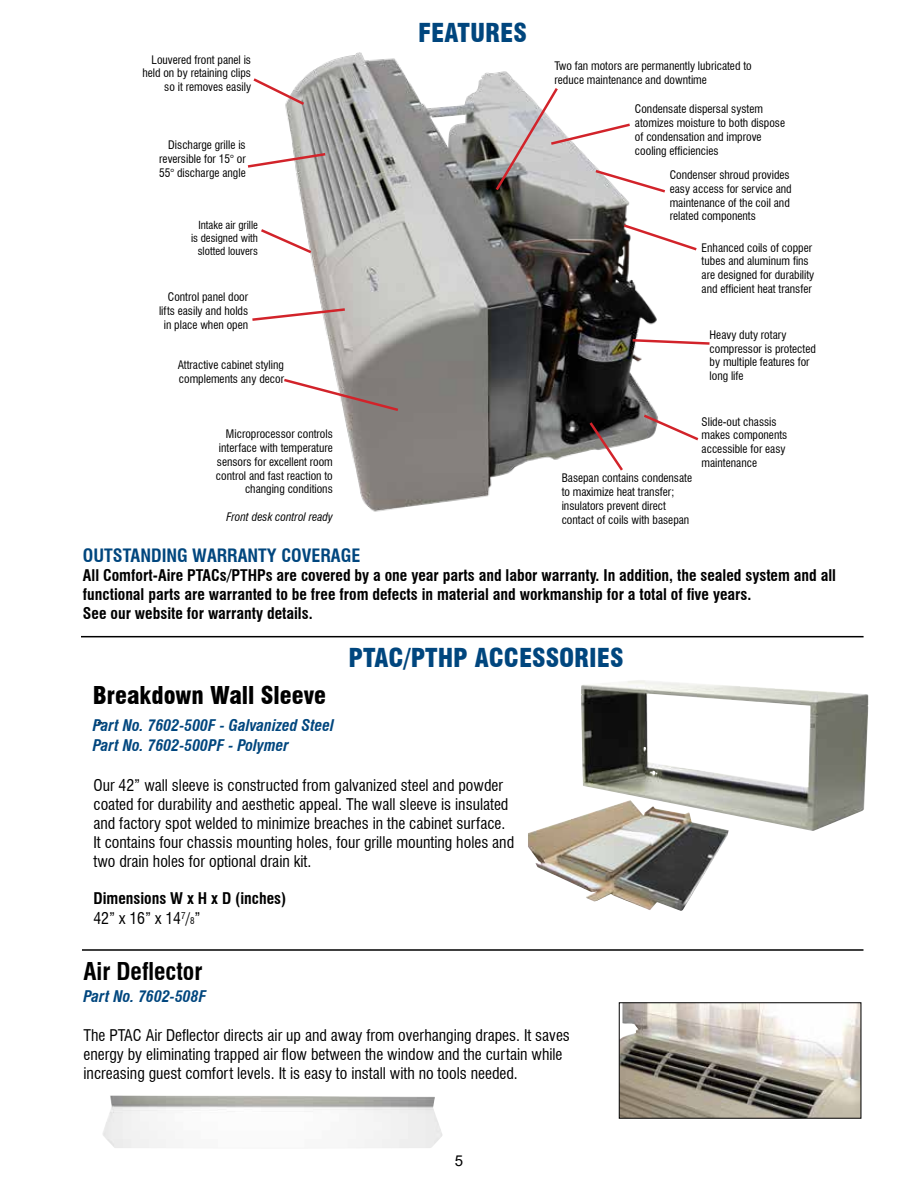
<style>
.page{position:relative;width:918px;height:1188px;background:#fff}
.page>*{position:absolute;margin:0;border:0;box-sizing:border-box;transform-origin:0 0}
.t1{font:900 condensed 25.5px "Swiss 721 BT";color:#00467e}
.t2{font:900 condensed 24px "Swiss 721 BT";color:#000}
.t3{font:700 condensed 24px "Swiss 721 BT";color:#000}
.t4{font:700 condensed 18px "Swiss 721 BT";color:#00467e}
.t5{font:condensed 15.75px/18.9px "Swiss 721 BT";color:#000}
.t6{font:700 condensed 15.75px/18.9px "Swiss 721 BT";color:#000}
.t7{font:italic 700 condensed 15.75px/19.5px "Swiss 721 BT";color:#00467e}
.t8{font:italic 15.75px "Arial";color:#000}
.t9{font:15px "Arial";color:#000}
.t10{font:condensed 11.55px/13.8px "Swiss 721 BT";color:#000}
.t11{font:italic condensed 11.55px "Swiss 721 BT";color:#000}
.t12{font:condensed 10.95px/13px "Swiss 721 BT";color:#000;text-align:right}
.s1{font-weight:400}
.s2{font-weight:400;font-size:9px}
</style>
<div class="page">
<img style="left:285px;top:52px;width:372px;height:460px">
<svg style="left:630px;top:338px;width:80px;height:8px"></svg>
<svg style="left:621px;top:222px;width:76px;height:30px"></svg>
<svg style="left:641px;top:412px;width:58px;height:31px"></svg>
<svg style="left:587px;top:420px;width:38px;height:53px"></svg>
<svg style="left:284px;top:377px;width:117px;height:36px"></svg>
<svg style="left:252px;top:307px;width:96px;height:15px"></svg>
<svg style="left:261px;top:227px;width:53px;height:28px"></svg>
<svg style="left:247px;top:151px;width:81px;height:18px"></svg>
<svg style="left:253px;top:76px;width:54px;height:31px"></svg>
<svg style="left:493px;top:85px;width:172px;height:109px"></svg>
<img style="left:581px;top:680px;width:287px;height:151px">
<img style="left:528px;top:800px;width:201px;height:111px">
<hr style="left:81px;top:636px;width:783px;height:1px;background:#000">
<hr style="left:82px;top:949px;width:781px;height:2px;background:#000">
<img style="left:621px;top:1004px;width:238px;height:113px">
<p class="t10" style="left:142px;top:52px;width:110px;text-align:right">Louvered front panel is held on by retaining clips so it removes easily</p>
<p class="t10" style="left:159px;top:138px;width:88px;text-align:justify;text-indent:9px">Discharge grille is reversible for 15° or 55° discharge angle</p>
<p class="t12" style="left:191px;top:219px;width:68px">Intake air grille is designed with slotted louvers</p>
<p class="t10" style="left:159px;top:290px;width:91px;text-align:right">Control panel door lifts easily and holds in place when open</p>
<p class="t10" style="left:178px;top:358px;width:108px">Attractive cabinet styling complements any decor</p>
<p class="t10" style="left:216px;top:427px;width:118px;text-align:right">Microprocessor controls interface with temperature sensors for excellent room control and fast reaction to changing conditions</p>
<p class="t11" style="left:226px;top:510px;width:108px">Front desk control ready</p>
<h1 class="t1" style="left:418px;top:17px;width:110px">FEATURES</h1>
<p class="t10" style="left:555px;top:59px;width:199px">Two fan motors are permanently lubricated to reduce maintenance and downtime</p>
<p class="t10" style="left:635px;top:102px;width:152px">Condensate dispersal system atomizes moisture to both dispose of condensation and improve cooling efficiencies</p>
<p class="t10" style="left:670px;top:168px;width:124px">Condenser shroud provides easy access for service and maintenance of the coil and related components</p>
<p class="t10" style="left:702px;top:241px;width:114px">Enhanced coils of copper tubes and aluminum fins are designed for durability and efficient heat transfer</p>
<p class="t10" style="left:710px;top:328px;width:108px">Heavy duty rotary compressor is protected by multiple features for long life</p>
<p class="t10" style="left:562px;top:471px;width:132px">Basepan contains condensate to maximize heat transfer; insulators prevent direct contact of coils with basepan</p>
<p class="t10" style="left:702px;top:415px;width:87px">Slide-out chassis makes components accessible for easy maintenance</p>
<h3 class="t4" style="left:83px;top:545px;width:279px">OUTSTANDING WARRANTY COVERAGE</h3>
<p class="t6" style="left:83px;top:566px;width:755px">All Comfort-Aire PTACs/PTHPs are covered by a one year parts and labor warranty. In addition, the sealed system and all functional parts are warranted to be free from defects in material and workmanship for a total of five years.<br>See our website for warranty details.</p>
<h1 class="t1" style="left:349px;top:643px;width:276px">PTAC/PTHP ACCESSORIES</h1>
<h2 class="t2" style="left:93px;top:681px;width:235px">Breakdown Wall Sleeve</h2>
<h3 class="t8" style="left:97px;top:711px;width:7px">-</h3>
<h3 class="t7" style="left:93px;top:716px;width:243px">Part No. 7602-500F - Galvanized Steel<br>Part No. 7602-500PF - Polymer</h3>
<p class="t5" style="left:93px;top:776px;width:422px">Our 42” wall sleeve is constructed from galvanized steel and powder coated for durability and aesthetic appeal. The wall sleeve is insulated and factory spot welded to minimize breaches in the cabinet surface.<br>It contains four chassis mounting holes, four grille mounting holes and two drain holes for optional drain kit.</p>
<h3 class="t6" style="left:93px;top:889px;width:194px;line-height:19.8px">Dimensions W x H x D (inches)<br><span class="s1">42” x 16” x 14</span><sup>7</sup><span class="s1">/</span><span class="s2">8</span><span class="s1">”</span></h3>
<h2 class="t3" style="left:83px;top:957px;width:120px">Air Deflector</h2>
<h3 class="t7" style="left:83px;top:987px;width:124px">Part No. 7602-508F</h3>
<h3 class="t5" style="left:83px;top:1026px;width:488px">The PTAC Air Deflector directs air up and away from overhanging drapes. It saves energy by eliminating trapped air flow between the window and the curtain while increasing guest comfort levels. It is easy to install with no tools needed.</h3>
<p class="t9" style="left:455px;top:1150px;width:10px">5</p>
</div>
